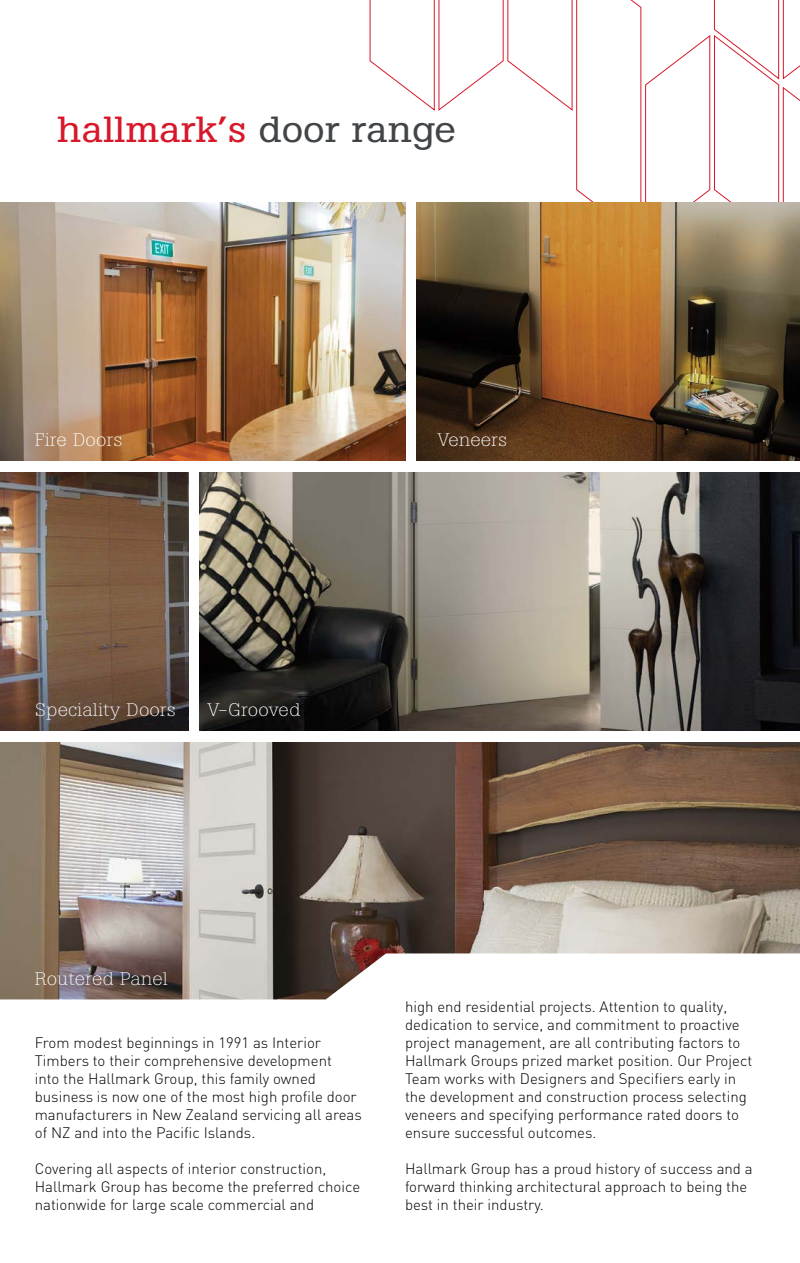
<style>
.page{position:relative;width:800px;height:1263px;background:#fff}
.page>*{position:absolute;margin:0;border:0;box-sizing:border-box;transform-origin:0 0}
.t1{font:36px "Boton";color:#d7182a;scale:1.15 1}
.t2{font:300 18px "Boton";color:#fff;scale:1.15 1}
.t3{font:300 15px/18px "DIN";color:#000}
.s1{color:#424548}
</style>
<div class="page">
<svg style="left:369px;top:0;width:430px;height:370px"></svg>
<img style="left:0;top:202px;width:405px;height:258px">
<img style="left:416px;top:202px;width:383px;height:258px">
<img style="left:0;top:472px;width:188px;height:258px">
<img style="left:199px;top:472px;width:600px;height:258px">
<img style="left:0;top:743px;width:799px;height:210px">
<svg style="left:0;top:953px;width:799px;height:47px"></svg>
<h1 class="t1" style="left:57px;top:108px;width:348px">hallmark’s <span class="s1">door range</span></h1>
<p class="t2" style="left:35px;top:429px;width:78px">Fire Doors</p>
<p class="t2" style="left:437px;top:429px;width:62px">Veneers</p>
<p class="t2" style="left:35px;top:699px;width:124px">Speciality Doors</p>
<p class="t2" style="left:207px;top:699px;width:83px">V-Grooved</p>
<p class="t2" style="left:35px;top:968px;width:117px">Routered Panel</p>
<p class="t3" style="left:35px;top:1033px;width:328px">From modest beginnings in 1991 as Interior Timbers to their comprehensive development<br>into the Hallmark Group, this family owned business is now one of the most high profile door manufacturers in New Zealand servicing all areas of NZ and into the Pacific Islands.</p>
<p class="t3" style="left:35px;top:1159px;width:327px">Covering all aspects of interior construction,<br>Hallmark Group has become the preferred choice nationwide for large scale commercial and</p>
<p class="t3" style="left:405px;top:997px;width:349px">high end residential projects. Attention to quality, dedication to service, and commitment to proactive project management, are all contributing factors to Hallmark Groups prized market position. Our Project Team works with Designers and Specifiers early in the development and construction process selecting veneers and specifying performance rated doors to ensure successful outcomes.</p>
<p class="t3" style="left:405px;top:1159px;width:349px">Hallmark Group has a proud history of success and a forward thinking architectural approach to being the best in their industry.</p>
</div>
